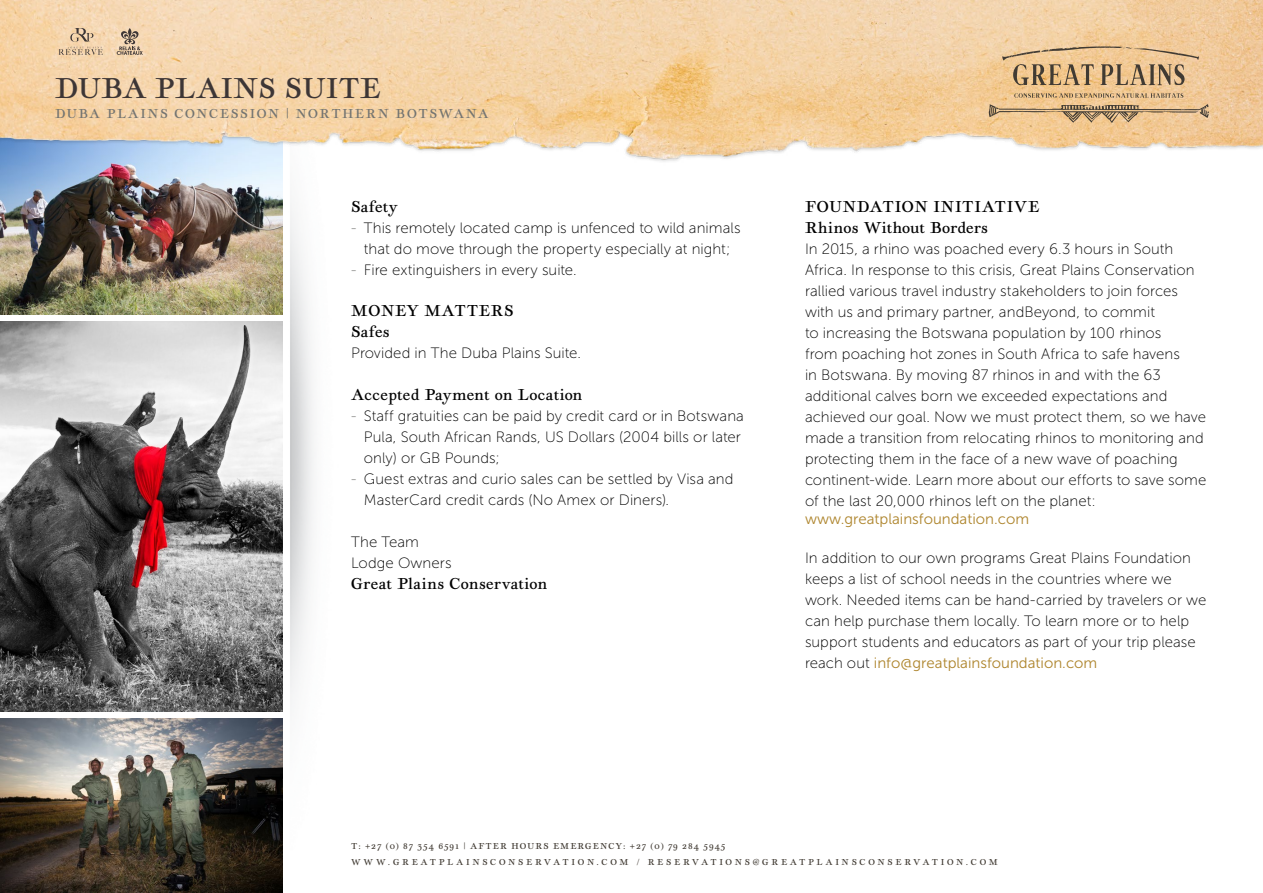
<style>
.page{position:relative;width:1263px;height:893px;background:#fff}
.page>*{position:absolute;margin:0;border:0;box-sizing:border-box;transform-origin:0 0}
.t1{font:30px "Geographica";letter-spacing:.02em;color:#3d3636}
.t2{font:16.5px/21px "Geographica";letter-spacing:.025em;color:#000}
.t3{font:15px/21px "Museo Sans 100";letter-spacing:.005em;color:#000}
.t4{font:15px "Museo Sans 300";color:#ae852d}
.t5{font:13.5px "Geographica";letter-spacing:.12em;color:#737471}
.t6{font:9px/16.5px "Geographica";letter-spacing:.3em;color:#413b33}
.s1{color:#737471}
.s2{font-family:"Museo Sans 100";color:#000}
</style>
<div class="page">
<img style="left:281px;top:203px;width:33px;height:516px">
<img style="left:0;top:175px;width:283px;height:140px">
<img style="left:0;top:719px;width:283px;height:174px">
<img style="left:0;top:322px;width:283px;height:390px">
<img style="left:0;top:0;width:1263px;height:175px">
<svg style="left:1014px;top:93px;width:169px;height:5px"></svg>
<svg style="left:989px;top:104px;width:220px;height:19px;background:#ccab80"></svg>
<svg style="left:1002px;top:46px;width:197px;height:39px;background:#d0af83"></svg>
<svg style="left:117px;top:28px;width:26px;height:27px"></svg>
<svg style="left:59px;top:28px;width:44px;height:27px"></svg>
<h1 class="t1" style="left:55px;top:70px;width:327px">DUBA PLAINS SUITE</h1>
<p class="t5" style="left:55px;top:105px;width:435px">DUBA PLAINS CONCESSION | NORTHERN BOTSWANA</p>
<p class="t2" style="left:351px;top:196px;width:48px">Safety</p>
<p class="t3" style="left:351px;top:217px;width:391px;text-align:center"><span class="s1">-</span> This remotely located camp is unfenced to wild animals that do move through the property especially at night;</p>
<p class="t3" style="left:351px;top:259px;width:227px"><span class="s1">-</span> Fire extinguishers in every suite.</p>
<p class="t2" style="left:351px;top:299px;width:164px">MONEY MATTERS<br>Safes</p>
<p class="t3" style="left:351px;top:342px;width:231px">Provided in The Duba Plains Suite.</p>
<p class="t2" style="left:351px;top:383px;width:233px">Accepted Payment on Location</p>
<p class="t3" style="left:364px;top:405px;width:381px;text-indent:-13px"><span class="s1">-</span> Staff gratuities can be paid by credit card or in Botswana<br>Pula, South African Rands, US Dollars (2004 bills or later only) or GB Pounds;</p>
<p class="t3" style="left:364px;top:468px;width:371px;text-indent:-13px"><span class="s1">-</span> Guest extras and curio sales can be settled by Visa and<br>MasterCard credit cards (No Amex or Diners).</p>
<p class="t3" style="left:351px;top:531px;width:102px">The Team<br>Lodge Owners</p>
<p class="t2" style="left:351px;top:572px;width:198px">Great Plains Conservation</p>
<p class="t2" style="left:805px;top:196px;width:236px">FOUNDATION INITIATIVE<br>Rhinos Without Borders</p>
<p class="t3" style="left:805px;top:238px;width:403px">In 2015, a rhino was poached every 6.3 hours in South Africa. In response to this crisis, Great Plains Conservation rallied various travel industry stakeholders to join forces with us and primary partner, andBeyond, to commit<br>to increasing the Botswana population by 100 rhinos<br>from poaching hot zones in South Africa to safe havens<br>in Botswana. By moving 87 rhinos in and with the 63 additional calves born we exceeded expectations and achieved our goal. Now we must protect them, so we have made a transition from relocating rhinos to monitoring and protecting them in the face of a new wave of poaching continent-wide. Learn more about our efforts to save some of the last 20,000 rhinos left on the planet:</p>
<p class="t4" style="left:805px;top:511px;width:226px">www.greatplainsfoundation.com</p>
<p class="t3" style="left:805px;top:547px;width:403px">In addition to our own programs Great Plains Foundation keeps a list of school needs in the countries where we work. Needed items can be hand-carried by travelers or we can help purchase them locally. To learn more or to help support students and educators as part of your trip please</p>
<p class="t4" style="left:805px;top:655px;width:294px"><span class="s2">reach out</span> info@greatplainsfoundation.com</p>
<p class="t6" style="left:351px;top:837px;width:648px">T: +27 (0) 87 354 6591 | AFTER HOURS EMERGENCY: +27 (0) 79 284 5945<br>WWW.GREATPLAINSCONSERVATION.COM / RESERVATIONS@GREATPLAINSCONSERVATION.COM</p>
</div>
